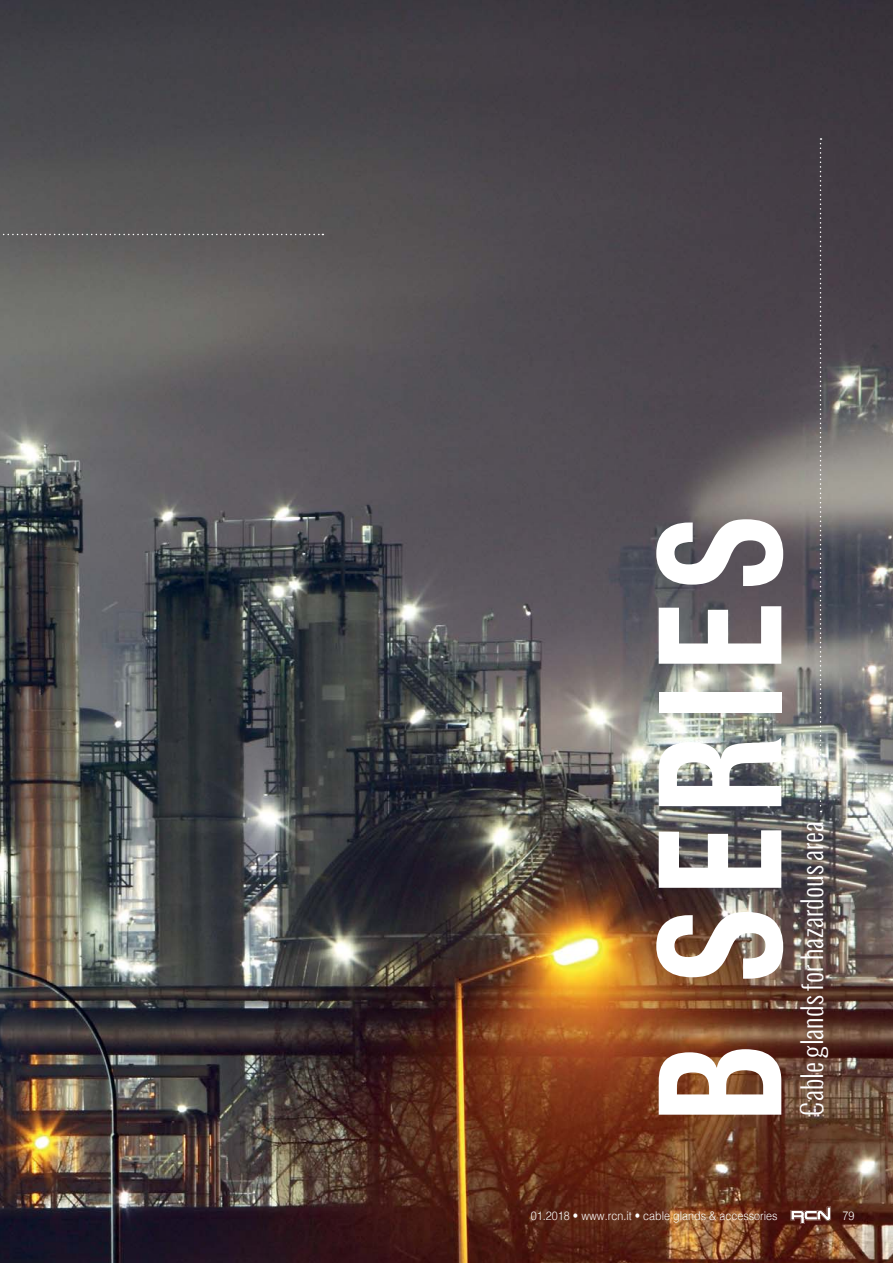
<style>
.page{position:relative;width:893px;height:1263px;background:#fff}
.page>*{position:absolute;margin:0;border:0;box-sizing:border-box;transform-origin:0 0}
.t1{font:700 condensed 171.75px "Helvetica Neue";letter-spacing:.1em;color:#fff;scale:.82 1}
.t2{font:300 27px "Oswald";color:#fff}
.t3{font:300 12px "Helvetica";color:#fff;scale:.9 1}
</style>
<div class="page">
<img style="left:0;top:0;width:893px;height:1263px">
<svg style="left:820px;top:138px;width:1px;height:674px"></svg>
<svg style="left:0;top:234px;width:323px;height:1px"></svg>
<svg style="left:791px;top:1207px;width:40px;height:17px"></svg>
<h1 class="t1" style="left:616px;top:1122px;width:740px;rotate:-90deg">B SERIES</h1>
<h2 class="t2" style="left:793px;top:1116px;width:296px;rotate:-90deg">Cable glands for hazardous area</h2>
<p class="t3" style="left:531px;top:1211px;width:276px">01.2018 • www.rcn.it • cable glands &amp; accessories</p>
<p class="t3" style="left:842px;top:1211px;width:15px">79</p>
</div>
